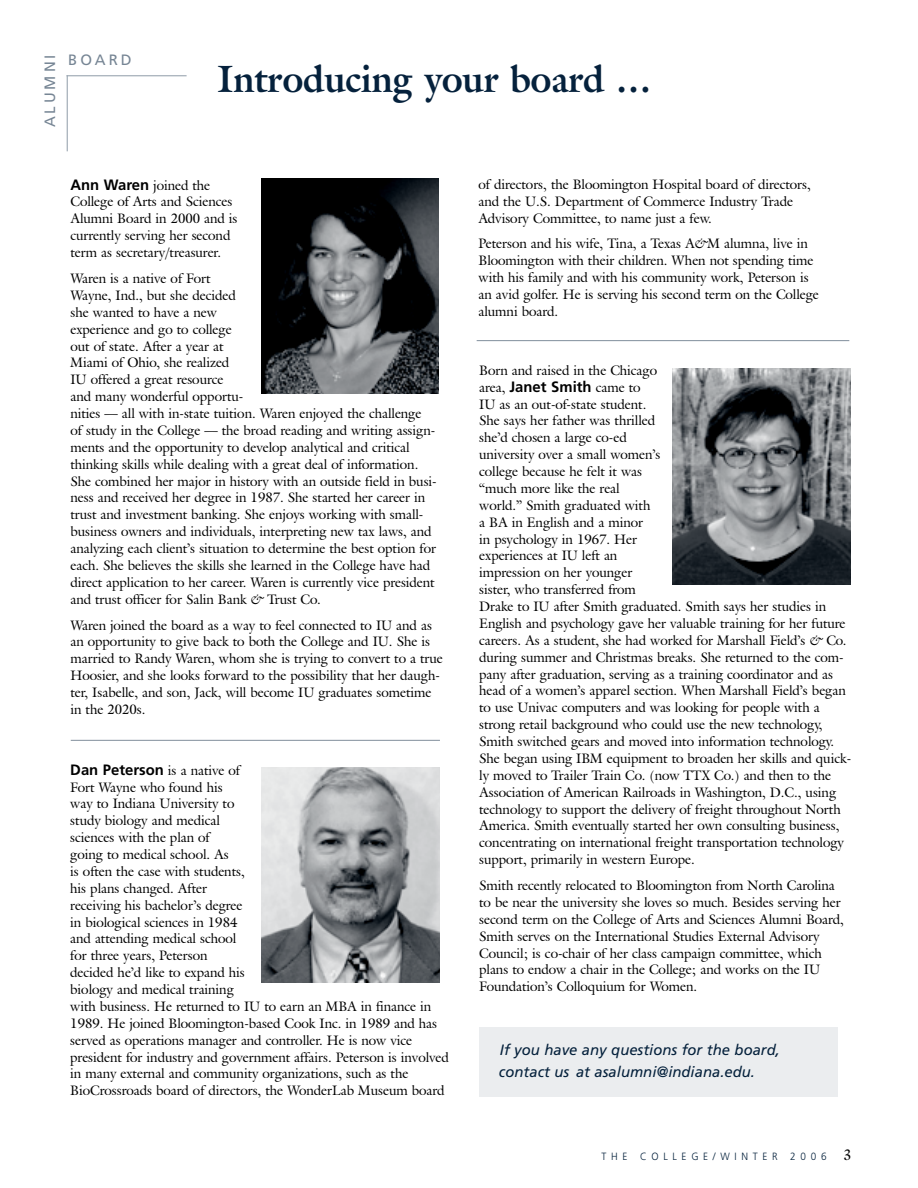
<style>
.page{position:relative;width:918px;height:1188px;background:#fff}
.page>*{position:absolute;margin:0;border:0;box-sizing:border-box;transform-origin:0 0}
.t1{font:700 37.5px "Galliard IT Cby BT";color:#05213c;scale:.95 1}
.t2{font:italic 15px/22.5px "Frutiger";color:#05213c}
.t3{font:700 15px "Frutiger";color:#000}
.t4{font:15px "Frutiger";letter-spacing:.195em;color:#768594}
.t5{font:13.5px/16.8px "Galliard IT Cby BT";color:#000}
.t6{font:300 10.5px "Frutiger";letter-spacing:.47em;color:#05213c;scale:.95 1}
.s1{font-family:"Frutiger";font-weight:700;font-size:15px}
.s2{font-style:italic}
.s3{font-family:"Galliard IT Cby BT";font-weight:400;font-size:13.5px}
.s4{font-family:"Galliard IT Cby BT";font-weight:400;font-size:15px;color:#000}
</style>
<div class="page">
<img style="left:261px;top:178px;width:178px;height:216px">
<img style="left:673px;top:369px;width:177px;height:216px">
<img style="left:262px;top:767px;width:178px;height:216px">
<div style="left:479px;top:1027px;width:359px;height:69px;background:#ebedef"></div>
<hr style="left:71px;top:740px;width:369px;height:1px;background:#8f9ba7">
<hr style="left:477px;top:340px;width:372px;height:1px;background:#8f9ba7">
<hr style="left:67px;top:75px;width:1px;height:76px;background:#9ba6b1">
<hr style="left:66px;top:75px;width:121px;height:1px;background:#9ba6b1">
<p class="t4" style="left:44px;top:127px;width:74px;rotate:-90deg">ALUMNI</p>
<p class="t4" style="left:68px;top:53px;width:65px">BOARD</p>
<h1 class="t1" style="left:218px;top:64px;width:458px">Introducing your board …</h1>
<p class="t5" style="left:70px;top:178px;width:169px"><span class="s1">Ann Waren</span> joined the<br>College of Arts and Sciences<br>Alumni Board in 2000 and is currently serving her second term as secretary/treasurer.</p>
<p class="t5" style="left:70px;top:272px;width:368px">Waren is a native of Fort<br>Wayne, Ind., but she decided<br>she wanted to have a new<br>experience and go to college<br>out of state. After a year at<br>Miami of Ohio, she realized<br>IU offered a great resource<br>and many wonderful opportu-<br>nities — all with in-state tuition. Waren enjoyed the challenge<br>of study in the College — the broad reading and writing assign&shy;ments and the opportunity to develop analytical and critical thinking skills while dealing with a great deal of information.<br>She combined her major in history with an outside field in busi&shy;ness and received her degree in 1987. She started her career in trust and investment banking. She enjoys working with small&shy;business owners and individuals, interpreting new tax laws, and analyzing each client’s situation to determine the best option for each. She believes the skills she learned in the College have had direct application to her career. Waren is currently vice president and trust officer for Salin Bank <span class="s2">&amp;</span> Trust Co.</p>
<p class="t5" style="left:70px;top:618px;width:374px">Waren joined the board as a way to feel connected to IU and as an opportunity to give back to both the College and IU. She is married to Randy Waren, whom she is trying to convert to a true Hoosier, and she looks forward to the possibility that her daugh&shy;ter, Isabelle, and son, Jack, will become IU graduates sometime in the 2020s.</p>
<p class="t3" style="left:70px;top:763px;width:171px">Dan Peterson <span class="s3">is a native of</span></p>
<p class="t5" style="left:70px;top:780px;width:380px">Fort Wayne who found his<br>way to Indiana University to<br>study biology and medical<br>sciences with the plan of<br>going to medical school. As<br>is often the case with students,<br>his plans changed. After<br>receiving his bachelor’s degree<br>in biological sciences in 1984<br>and attending medical school<br>for three years, Peterson<br>decided he’d like to expand his<br>biology and medical training<br>with business. He returned to IU to earn an MBA in finance in 1989. He joined Bloomington-based Cook Inc. in 1989 and has served as operations manager and controller. He is now vice president for industry and government affairs. Peterson is involved in many external and community organizations, such as the BioCrossroads board of directors, the WonderLab Museum board</p>
<p class="t5" style="left:479px;top:177px;width:334px">of directors, the Bloomington Hospital board of directors, and the U.S. Department of Commerce Industry Trade<br>Advisory Committee, to name just a few.</p>
<p class="t5" style="left:479px;top:237px;width:342px">Peterson and his wife, Tina, a Texas A<span class="s2">&amp;</span>M alumna, live in Bloomington with their children. When not spending time with his family and with his community work, Peterson is an avid golfer. He is serving his second term on the College alumni board.</p>
<p class="t5" style="left:479px;top:363px;width:374px">Born and raised in the Chicago<br>area, <span class="s1">Janet Smith</span> came to<br>IU as an out-of-state student.<br>She says her father was thrilled<br>she’d chosen a large co-ed<br>university over a small women’s<br>college because he felt it was<br>“much more like the real<br>world.” Smith graduated with<br>a BA in English and a minor<br>in psychology in 1967. Her<br>experiences at IU left an<br>impression on her younger<br>sister, who transferred from<br>Drake to IU after Smith graduated. Smith says her studies in English and psychology gave her valuable training for her future careers. As a student, she had worked for Marshall Field’s <span class="s2">&amp;</span> Co. during summer and Christmas breaks. She returned to the com&shy;pany after graduation, serving as a training coordinator and as head of a women’s apparel section. When Marshall Field’s began to use Univac computers and was looking for people with a strong retail background who could use the new technology, Smith switched gears and moved into information technology.<br>She began using IBM equipment to broaden her skills and quick&shy;ly moved to Trailer Train Co. (now TTX Co.) and then to the Association of American Railroads in Washington, D.C., using technology to support the delivery of freight throughout North America. Smith eventually started her own consulting business, concentrating on international freight transportation technology support, primarily in western Europe.</p>
<p class="t5" style="left:479px;top:879px;width:366px">Smith recently relocated to Bloomington from North Carolina to be near the university she loves so much. Besides serving her second term on the College of Arts and Sciences Alumni Board, Smith serves on the International Studies External Advisory Council; is co-chair of her class campaign committee, which plans to endow a chair in the College; and works on the IU Foundation’s Colloquium for Women.</p>
<p class="t2" style="left:499px;top:1039px;width:283px">If you have any questions for the board, contact us at asalumni@indiana.edu.</p>
<p class="t6" style="left:602px;top:1152px;width:265px">THE COLLEGE/WINTER 2006 <span class="s4">3</span></p>
</div>
